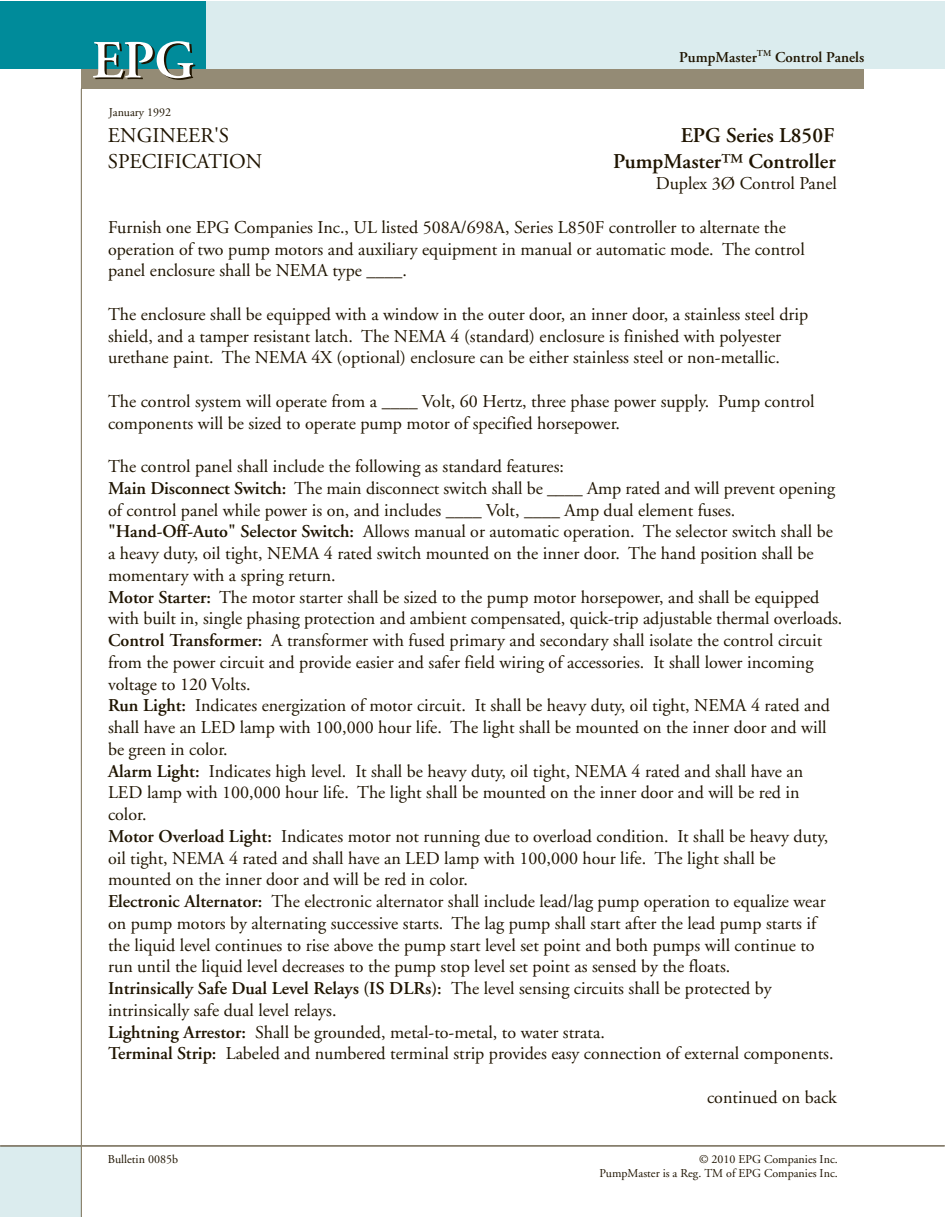
<style>
.page{position:relative;width:945px;height:1217px;background:#fff}
.page>*{position:absolute;margin:0;border:0;box-sizing:border-box;transform-origin:0 0}
.t1{font:600 53.55px "Adobe Garamond";color:#fff}
.t2{font:600 21px "Adobe Garamond";color:#1f1400}
.t3{font:21px "Adobe Garamond";color:#1f1400}
.t4{font:18px/21.8px "Adobe Garamond";color:#1f1400}
.t5{font:600 15px "Adobe Garamond";color:#1f1400}
.t6{font:12px/14.2px "Adobe Garamond";color:#1f1400;text-align:right}
.s1{font-weight:600}
</style>
<div class="page">
<div style="left:206px;top:2px;width:739px;height:67px;background:#dbecee"></div>
<div style="left:81px;top:69px;width:783px;height:20px;background:#948b75"></div>
<div style="left:0;top:1px;width:206px;height:68px;background:#008b9a"></div>
<div style="left:0;top:1146px;width:81px;height:70px;background:#dbecee"></div>
<hr style="left:0;top:1145px;width:945px;height:1px;background:#948b75">
<hr style="left:81px;top:89px;width:1px;height:1127px;background:#948b75">
<h1 class="t1" style="left:92px;top:39px;width:104px">EPG</h1>
<p class="t5" style="left:679px;top:51px;width:187px">PumpMaster<sup>TM</sup> Control Panels</p>
<p class="t6" style="left:109px;top:106px;width:64px">January 1992</p>
<p class="t3" style="left:108px;top:127px;width:123px">ENGINEER'S</p>
<p class="t2" style="left:681px;top:127px;width:155px">EPG Series L850F</p>
<p class="t3" style="left:108px;top:152px;width:156px">SPECIFICATION</p>
<p class="t2" style="left:613px;top:152px;width:224px">PumpMaster™ Controller</p>
<p class="t4" style="left:656px;top:174px;width:183px">Duplex 3Ø Control Panel</p>
<p class="t4" style="left:108px;top:218px;width:698px">Furnish one EPG Companies Inc., UL listed 508A/698A, Series L850F controller to alternate the operation of two pump motors and auxiliary equipment in manual or automatic mode. The control panel enclosure shall be NEMA type ____.</p>
<p class="t4" style="left:108px;top:305px;width:702px">The enclosure shall be equipped with a window in the outer door, an inner door, a stainless steel drip shield, and a tamper resistant latch. The NEMA 4 (standard) enclosure is finished with polyester urethane paint. The NEMA 4X (optional) enclosure can be either stainless steel or non-metallic.</p>
<p class="t4" style="left:108px;top:392px;width:708px">The control system will operate from a ____ Volt, 60 Hertz, three phase power supply. Pump control components will be sized to operate pump motor of specified horsepower.</p>
<p class="t4" style="left:108px;top:457px;width:736px">The control panel shall include the following as standard features:<br><span class="s1">Main Disconnect Switch:</span> The main disconnect switch shall be ____ Amp rated and will prevent opening of control panel while power is on, and includes ____ Volt, ____ Amp dual element fuses. <span class="s1">"Hand-Off-Auto" Selector Switch:</span> Allows manual or automatic operation. The selector switch shall be a heavy duty, oil tight, NEMA 4 rated switch mounted on the inner door. The hand position shall be momentary with a spring return.<br><span class="s1">Motor Starter:</span> The motor starter shall be sized to the pump motor horsepower, and shall be equipped with built in, single phasing protection and ambient compensated, quick-trip adjustable thermal overloads.<br><span class="s1">Control Transformer:</span> A transformer with fused primary and secondary shall isolate the control circuit from the power circuit and provide easier and safer field wiring of accessories. It shall lower incoming voltage to 120 Volts.<br><span class="s1">Run Light:</span> Indicates energization of motor circuit. It shall be heavy duty, oil tight, NEMA 4 rated and shall have an LED lamp with 100,000 hour life. The light shall be mounted on the inner door and will be green in color.<br><span class="s1">Alarm Light:</span> Indicates high level. It shall be heavy duty, oil tight, NEMA 4 rated and shall have an<br>LED lamp with 100,000 hour life. The light shall be mounted on the inner door and will be red in color.<br><span class="s1">Motor Overload Light:</span> Indicates motor not running due to overload condition. It shall be heavy duty, oil tight, NEMA 4 rated and shall have an LED lamp with 100,000 hour life. The light shall be mounted on the inner door and will be red in color.<br><span class="s1">Electronic Alternator:</span> The electronic alternator shall include lead/lag pump operation to equalize wear on pump motors by alternating successive starts. The lag pump shall start after the lead pump starts if the liquid level continues to rise above the pump start level set point and both pumps will continue to run until the liquid level decreases to the pump stop level set point as sensed by the floats.<br><span class="s1">Intrinsically Safe Dual Level Relays (IS DLRs):</span> The level sensing circuits shall be protected by intrinsically safe dual level relays.<br><span class="s1">Lightning Arrestor:</span> Shall be grounded, metal-to-metal, to water strata.<br><span class="s1">Terminal Strip:</span> Labeled and numbered terminal strip provides easy connection of external components.</p>
<p class="t4" style="left:707px;top:1088px;width:131px">continued on back</p>
<p class="t6" style="left:108px;top:1153px;width:72px">Bulletin 0085b</p>
<p class="t6" style="left:599px;top:1153px;width:240px">© 2010 EPG Companies Inc.<br>PumpMaster is a Reg. TM of EPG Companies Inc.</p>
</div>
